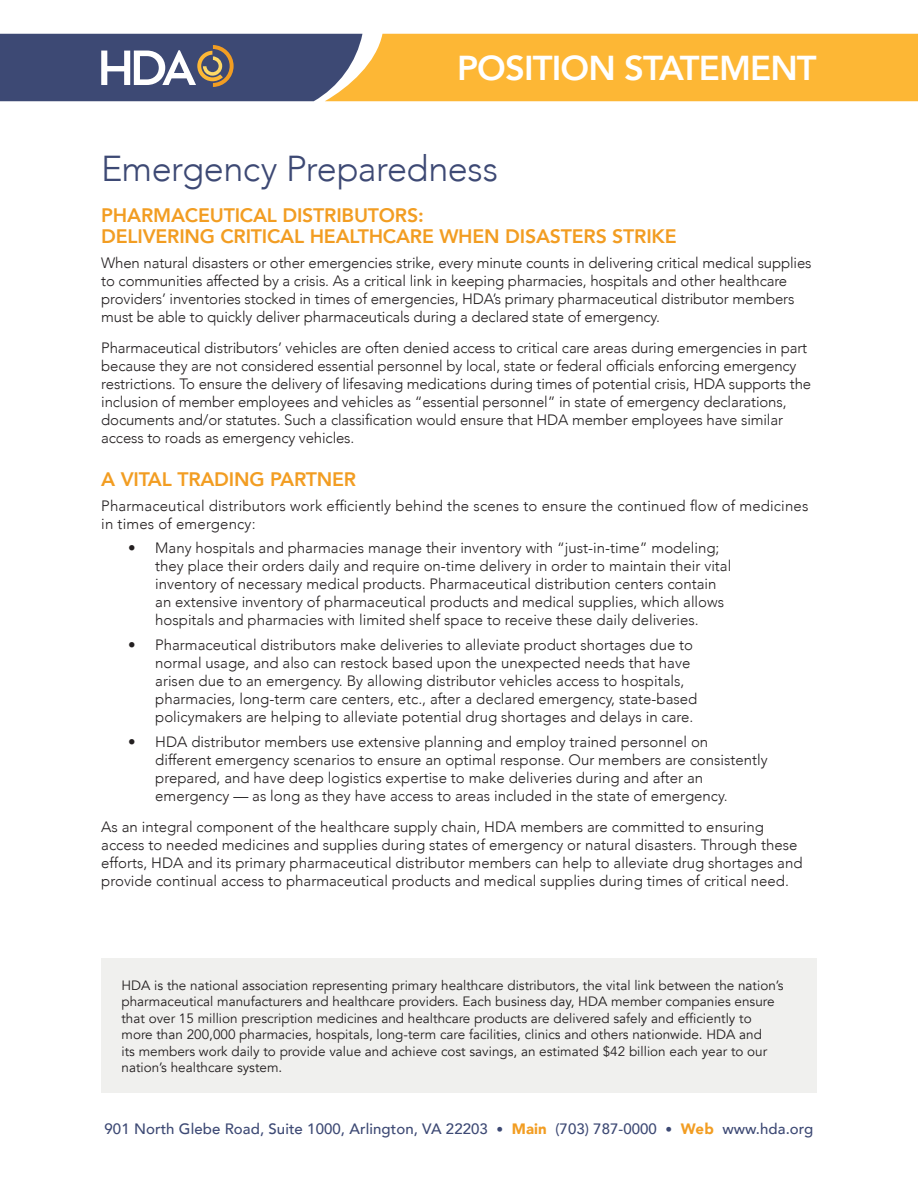
<style>
.page{position:relative;width:918px;height:1188px;background:#fff}
.page>*{position:absolute;margin:0;border:0;box-sizing:border-box;transform-origin:0 0}
.t1{font:300 36px "Avenir";letter-spacing:-.015em;color:#3d4974}
.t2{font:800 34.5px "Avenir";letter-spacing:-.025em;color:#fff}
.t3{font:800 19.5px/21px "Avenir";letter-spacing:-.01em;color:#f29d22}
.t4{font:300 15px/18px "Avenir";color:#231f20}
.t5{font:500 15px "Avenir";letter-spacing:.005em;color:#3d4974}
.t6{font:13.5px/16.5px "Avenir";color:#231f20}
.s1{font-weight:400;font-size:13.5px}
.s2{font-weight:900;color:#f29d22}
</style>
<div class="page">
<svg style="left:0;top:34px;width:918px;height:67px;background:#bb9453"></svg>
<div style="left:101px;top:958px;width:716px;height:136px;background:#f0f0ee"></div>
<h2 class="t2" style="left:457px;top:41px;width:361px">POSITION STATEMENT</h2>
<p class="t1" style="left:101px;top:147px;width:399px">Emergency Preparedness</p>
<p class="t3" style="left:101px;top:205px;width:577px">PHARMACEUTICAL DISTRIBUTORS:<br>DELIVERING CRITICAL HEALTHCARE WHEN DISASTERS STRIKE</p>
<p class="t4" style="left:101px;top:254px;width:712px">When natural disasters or other emergencies strike, every minute counts in delivering critical medical supplies to communities affected by a crisis. As a critical link in keeping pharmacies, hospitals and other healthcare providers’ inventories stocked in times of emergencies, HDA’s primary pharmaceutical distributor members must be able to quickly deliver pharmaceuticals during a declared state of emergency.</p>
<p class="t4" style="left:101px;top:339px;width:711px">Pharmaceutical distributors’ vehicles are often denied access to critical care areas during emergencies in part because they are not considered essential personnel by local, state or federal officials enforcing emergency restrictions. To ensure the delivery of lifesaving medications during times of potential crisis, HDA supports the inclusion of member employees and vehicles as “essential personnel” in state of emergency declarations, documents and/or statutes. Such a classification would ensure that HDA member employees have similar access to roads as emergency vehicles.</p>
<p class="t3" style="left:101px;top:469px;width:256px">A VITAL TRADING PARTNER</p>
<p class="t4" style="left:101px;top:497px;width:709px">Pharmaceutical distributors work efficiently behind the scenes to ensure the continued flow of medicines in times of emergency:</p>
<p class="t4" style="left:155px;top:539px;width:578px;text-indent:-27px">• Many hospitals and pharmacies manage their inventory with “just-in-time” modeling; they place their orders daily and require on-time delivery in order to maintain their vital inventory of necessary medical products. Pharmaceutical distribution centers contain an extensive inventory of pharmaceutical products and medical supplies, which allows hospitals and pharmacies with limited shelf space to receive these daily deliveries.</p>
<p class="t4" style="left:155px;top:636px;width:544px;text-indent:-27px">• Pharmaceutical distributors make deliveries to alleviate product shortages due to normal usage, and also can restock based upon the unexpected needs that have arisen due to an emergency. By allowing distributor vehicles access to hospitals, pharmacies, long-term care centers, etc., after a declared emergency, state-based policymakers are helping to alleviate potential drug shortages and delays in care.</p>
<p class="t4" style="left:155px;top:733px;width:614px;text-indent:-27px">• HDA distributor members use extensive planning and employ trained personnel on different emergency scenarios to ensure an optimal response. Our members are consistently prepared, and have deep logistics expertise to make deliveries during and after an emergency — as long as they have access to areas included in the state of emergency.</p>
<p class="t4" style="left:101px;top:818px;width:703px">As an integral component of the healthcare supply chain, HDA members are committed to ensuring access to needed medicines and supplies during states of emergency or natural disasters. Through these efforts, HDA and its primary pharmaceutical distributor members can help to alleviate drug shortages and provide continual access to pharmaceutical products and medical supplies during times of critical need.</p>
<p class="t6" style="left:122px;top:977px;width:664px">HDA is the national association representing primary healthcare distributors, the vital link between the nation’s pharmaceutical manufacturers and healthcare providers. Each business day, HDA member companies ensure that over 15 million prescription medicines and healthcare products are delivered safely and efficiently to more than 200,000 pharmacies, hospitals, long-term care facilities, clinics and others nationwide. HDA and<br>its members work daily to provide value and achieve cost savings, an estimated $42 billion each year to our nation’s healthcare system.</p>
<p class="t5" style="left:105px;top:1116px;width:710px">901 North Glebe Road, Suite 1000, Arlington, VA 22203 <span class="s1">•</span> <span class="s2">Main</span> (703) 787-0000 <span class="s1">•</span> <span class="s2">Web</span> www.hda.org</p>
</div>
